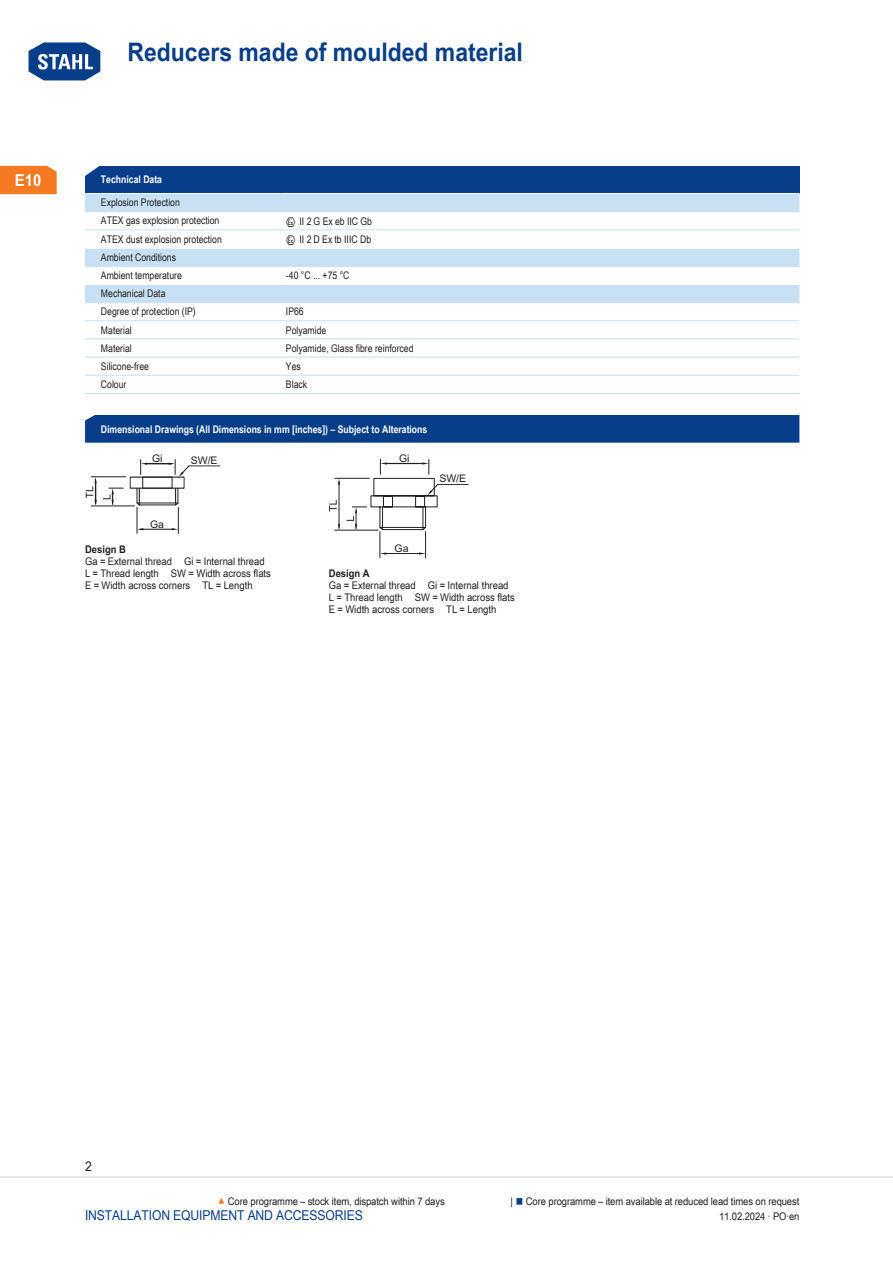
<style>
.page{position:relative;width:893px;height:1263px;background:#fff}
.page>*{position:absolute;margin:0;border:0;box-sizing:border-box;transform-origin:0 0}
.t1{font:700 25.5px "Arial Unicode MS";color:#083e89;scale:.9 1}
.TabHeader1stColumn{font:700 24px "Arial Unicode MS";color:#fff;scale:1.45 1}
.t2{font:700 16.5px "Arial Unicode MS";color:#fff;scale:.9 1}
.t3{font:13.5px "Arial Unicode MS";letter-spacing:-.01em;color:#083e89;scale:.9 1}
.t4{font:13.5px "Arial Unicode MS";color:#231f20;scale:.9 1}
.TabBodyLeft{font:10.5px/12px "Arial Unicode MS";color:#231f20;scale:.9 1}
.TabBody1stColumn{font:10.5px "Arial Unicode MS";color:#231f20;scale:.83 1}
.TabBodyLeft-2{font:10.5px "Arial Unicode MS";color:#231f20;scale:.83 1}
.TabHeader1stColumn-2{font:700 10.5px "Arial Unicode MS";color:#fff;scale:.83 1}
.TabBodyLeft-3{font:10.5px "Arial Unicode MS";color:#231f20}
.t5{font:700 10.5px "Arial Unicode MS";color:#231f20;scale:.9 1}
.s1{font-weight:400;font-size:31.65px;color:#fff}
.s2{font-family:"STAHL Sonderzeichen"}
.s3{font-size:15px;color:#f47921}
.s4{font-size:15px;color:#083e89}
</style>
<div class="page">
<svg style="left:28px;top:42px;width:73px;height:39px"></svg>
<hr style="left:0;top:1176px;width:893px;height:2px;background:#e6e7e9">
<div style="left:0;top:166px;width:57px;height:28px;background:#f47921"></div>
<div style="left:85px;top:166px;width:714px;height:27px;background:#083e89"></div>
<svg style="left:85px;top:194px;width:714px;height:108px"></svg>
<hr style="left:85px;top:211px;width:196px;height:1px;background:#c7e0f3">
<hr style="left:281px;top:211px;width:518px;height:1px;background:#c7e0f3">
<hr style="left:85px;top:230px;width:196px;height:1px;background:#c7e0f3">
<hr style="left:281px;top:230px;width:518px;height:1px;background:#c7e0f3">
<hr style="left:85px;top:248px;width:196px;height:1px;background:#fff">
<hr style="left:281px;top:248px;width:518px;height:1px;background:#fff">
<hr style="left:85px;top:266px;width:196px;height:1px;background:#c7e0f3">
<hr style="left:281px;top:266px;width:518px;height:1px;background:#c7e0f3">
<hr style="left:85px;top:284px;width:196px;height:1px;background:#fff">
<hr style="left:281px;top:284px;width:518px;height:1px;background:#fff">
<hr style="left:85px;top:302px;width:196px;height:1px;background:#c7e0f3">
<hr style="left:281px;top:302px;width:518px;height:1px;background:#c7e0f3">
<hr style="left:85px;top:320px;width:196px;height:1px;background:#c7e0f3">
<hr style="left:281px;top:320px;width:518px;height:1px;background:#c7e0f3">
<hr style="left:85px;top:339px;width:196px;height:1px;background:#c7e0f3">
<hr style="left:281px;top:339px;width:518px;height:1px;background:#c7e0f3">
<hr style="left:85px;top:357px;width:196px;height:1px;background:#c7e0f3">
<hr style="left:281px;top:357px;width:518px;height:1px;background:#c7e0f3">
<hr style="left:85px;top:375px;width:196px;height:1px;background:#c7e0f3">
<hr style="left:85px;top:393px;width:196px;height:1px;background:#c7e0f3">
<hr style="left:281px;top:375px;width:518px;height:1px;background:#c7e0f3">
<hr style="left:281px;top:393px;width:518px;height:1px;background:#c7e0f3">
<hr style="left:438px;top:484px;width:30px;height:1px;background:#231f20">
<hr style="left:335px;top:530px;width:43px;height:1px;background:#231f20">
<svg style="left:346px;top:459px;width:92px;height:99px"></svg>
<hr style="left:335px;top:478px;width:34px;height:1px;background:#231f20">
<hr style="left:339px;top:482px;width:1px;height:46px;background:#231f20">
<svg style="left:338px;top:478px;width:2px;height:7px"></svg>
<svg style="left:329px;top:500px;width:8px;height:12px"></svg>
<hr style="left:189px;top:466px;width:31px;height:1px;background:#231f20">
<svg style="left:136px;top:459px;width:53px;height:74px"></svg>
<hr style="left:91px;top:506px;width:44px;height:1px;background:#231f20">
<svg style="left:103px;top:488px;width:20px;height:18px"></svg>
<hr style="left:91px;top:476px;width:35px;height:1px;background:#231f20">
<svg style="left:86px;top:477px;width:11px;height:29px"></svg>
<div style="left:85px;top:415px;width:714px;height:28px;background:#083e89"></div>
<h1 class="t1" style="left:26px;top:33px;width:553px"><span class="s1">Home</span> Reducers made of moulded material</h1>
<h3 class="t2" style="left:15px;top:168px;width:31px">E10</h3>
<p class="TabHeader1stColumn" style="left:82px;top:154px;width:16px">◤</p>
<p class="TabHeader1stColumn-2" style="left:101px;top:172px;width:75px">Technical Data</p>
<p class="TabBody1stColumn" style="left:101px;top:195px;width:97px">Explosion Protection</p>
<p class="TabBody1stColumn" style="left:101px;top:213px;width:144px">ATEX gas explosion protection</p>
<p class="TabBodyLeft-2" style="left:286px;top:213px;width:105px"><span class="s2">E</span> II 2 G Ex eb IIC Gb</p>
<p class="TabBody1stColumn" style="left:101px;top:231px;width:147px">ATEX dust explosion protection</p>
<p class="TabBodyLeft-2" style="left:286px;top:232px;width:104px"><span class="s2">E</span> II 2 D Ex tb IIIC Db</p>
<p class="TabBody1stColumn" style="left:101px;top:250px;width:92px">Ambient Conditions</p>
<p class="TabBody1stColumn" style="left:101px;top:268px;width:99px">Ambient temperature</p>
<p class="TabBodyLeft-2" style="left:286px;top:268px;width:78px">-40 °C ... +75 °C</p>
<p class="TabBody1stColumn" style="left:101px;top:286px;width:79px">Mechanical Data</p>
<p class="TabBody1stColumn" style="left:101px;top:304px;width:116px">Degree of protection (IP)</p>
<p class="TabBodyLeft-2" style="left:286px;top:304px;width:23px">IP66</p>
<p class="TabBody1stColumn" style="left:101px;top:322px;width:39px">Material</p>
<p class="TabBodyLeft-2" style="left:286px;top:322px;width:50px">Polyamide</p>
<p class="TabBody1stColumn" style="left:101px;top:340px;width:39px">Material</p>
<p class="TabBodyLeft-2" style="left:286px;top:340px;width:155px">Polyamide, Glass fibre reinforced</p>
<p class="TabBody1stColumn" style="left:101px;top:359px;width:59px">Silicone-free</p>
<p class="TabBodyLeft-2" style="left:286px;top:359px;width:19px">Yes</p>
<p class="TabBody1stColumn" style="left:101px;top:377px;width:32px">Colour</p>
<p class="TabBodyLeft-2" style="left:286px;top:377px;width:27px">Black</p>
<p class="TabHeader1stColumn-2" style="left:101px;top:421px;width:395px">Dimensional Drawings (All Dimensions in mm [inches]) – Subject to Alterations</p>
<p class="TabBodyLeft-3" style="left:152px;top:452px;width:12px">Gi</p>
<p class="TabBodyLeft-3" style="left:191px;top:454px;width:28px">SW/E</p>
<p class="TabBodyLeft-3" style="left:150px;top:518px;width:16px">Ga</p>
<p class="t5" style="left:85px;top:541px;width:47px">Design B</p>
<p class="TabBodyLeft" style="left:85px;top:555px;width:208px">Ga = External thread Gi = Internal thread<br>L = Thread length SW = Width across flats<br>E = Width across corners TL = Length</p>
<p class="TabBodyLeft-3" style="left:399px;top:452px;width:12px">Gi</p>
<p class="TabBodyLeft-3" style="left:395px;top:542px;width:16px">Ga</p>
<p class="TabBodyLeft-3" style="left:439px;top:473px;width:28px">SW/E</p>
<p class="t5" style="left:329px;top:565px;width:47px">Design A</p>
<p class="TabBodyLeft" style="left:329px;top:579px;width:208px">Ga = External thread Gi = Internal thread<br>L = Thread length SW = Width across flats<br>E = Width across corners TL = Length</p>
<p class="t4" style="left:85px;top:1157px;width:9px">2</p>
<p class="TabBodyLeft" style="left:217px;top:1195px;width:254px"><span class="s3">▲</span> Core programme – stock item, dispatch within 7 days</p>
<p class="TabBodyLeft" style="left:511px;top:1195px;width:322px">| <span class="s4">■</span> Core programme – item available at reduced lead times on request</p>
<p class="t3" style="left:85px;top:1205px;width:223px">Installation Equipment and Acce</p>
<p class="t3" style="left:309px;top:1205px;width:61px">ssories</p>
<p class="TabBodyLeft" style="left:719px;top:1210px;width:91px">11.02.2024 · PO·en</p>
</div>
